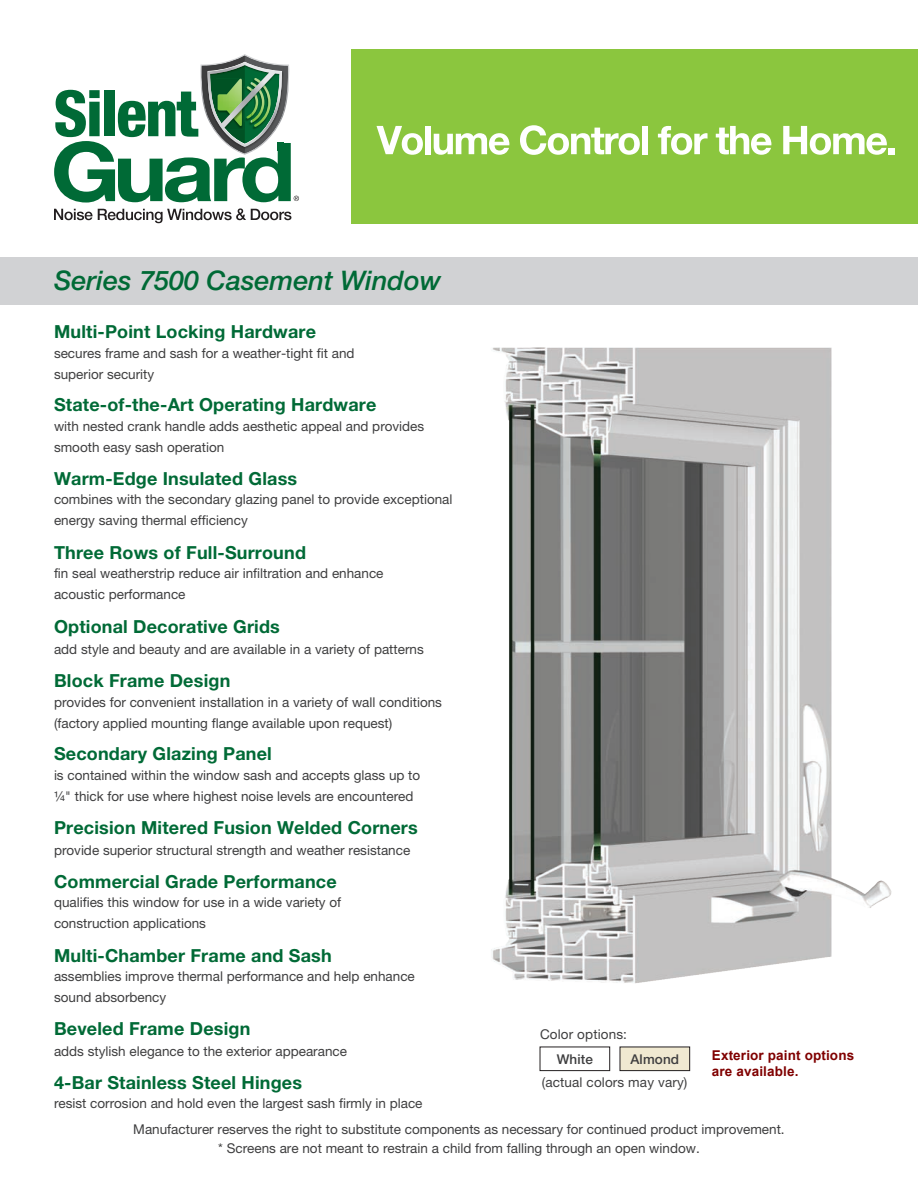
<style>
.page{position:relative;width:918px;height:1188px;background:#fff}
.page>*{position:absolute;margin:0;border:0;box-sizing:border-box;transform-origin:0 0}
.t1{font:italic 500 27px "Helvetica Neue";color:#006a36}
.t2{font:700 18px "Helvetica Neue";letter-spacing:.01em;color:#006a36}
.t3{font:13.5px/21px "Helvetica Neue";color:#3e3e3f}
.t4{font:700 13.5px/16.2px "Arial";letter-spacing:.01em;color:#800000}
.t5{font:500 13.5px "Helvetica Neue";letter-spacing:.01em;color:#3e3e3f}
</style>
<div class="page">
<div style="left:0;top:257px;width:918px;height:47px;background:#d1d2d4"></div>
<div style="left:540px;top:1047px;width:70px;height:24px;border:1px solid #231f20"></div>
<div style="left:620px;top:1047px;width:70px;height:24px;background:#f0e9d1"></div>
<div style="left:620px;top:1047px;width:70px;height:24px;border:1px solid #231f20"></div>
<svg style="left:54px;top:54px;width:245px;height:169px"></svg>
<img style="left:491px;top:347px;width:401px;height:637px">
<div style="left:351px;top:50px;width:567px;height:174px;background:#8bc63e"></div>
<svg style="left:377px;top:126px;width:46px;height:29px"></svg>
<div style="left:425px;top:126px;width:6px;height:28px;background:#fff"></div>
<svg style="left:434px;top:133px;width:76px;height:22px"></svg>
<svg style="left:520px;top:125px;width:120px;height:30px"></svg>
<div style="left:642px;top:126px;width:6px;height:28px;background:#fff"></div>
<svg style="left:658px;top:126px;width:50px;height:29px"></svg>
<svg style="left:716px;top:126px;width:56px;height:29px"></svg>
<svg style="left:783px;top:126px;width:112px;height:29px"></svg>
<p class="t1" style="left:54px;top:265px;width:389px">Series 7500 Casement Window</p>
<p class="t2" style="left:54px;top:321px;width:264px">Multi-Point Locking Hardware</p>
<p class="t3" style="left:54px;top:342px;width:302px">secures frame and sash for a weather-tight fit and superior security</p>
<p class="t2" style="left:54px;top:394px;width:324px">State-of-the-Art Operating Hardware</p>
<p class="t3" style="left:54px;top:415px;width:372px">with nested crank handle adds aesthetic appeal and provides smooth easy sash operation</p>
<p class="t2" style="left:54px;top:467px;width:245px">Warm-Edge Insulated Glass</p>
<p class="t3" style="left:54px;top:489px;width:400px">combines with the secondary glazing panel to provide exceptional energy saving thermal efficiency</p>
<p class="t2" style="left:54px;top:541px;width:254px">Three Rows of Full-Surround</p>
<p class="t3" style="left:54px;top:563px;width:331px">fin seal weatherstrip reduce air infiltration and enhance acoustic performance</p>
<p class="t2" style="left:54px;top:615px;width:227px">Optional Decorative Grids</p>
<p class="t3" style="left:54px;top:638px;width:371px">add style and beauty and are available in a variety of patterns</p>
<p class="t2" style="left:54px;top:670px;width:178px">Block Frame Design</p>
<p class="t3" style="left:54px;top:691px;width:390px">provides for convenient installation in a variety of wall conditions (factory applied mounting flange available upon request)</p>
<p class="t2" style="left:54px;top:743px;width:219px">Secondary Glazing Panel</p>
<p class="t3" style="left:54px;top:764px;width:368px">is contained within the window sash and accepts glass up to ¼" thick for use where highest noise levels are encountered</p>
<p class="t2" style="left:54px;top:816px;width:365px">Precision Mitered Fusion Welded Corners</p>
<p class="t3" style="left:54px;top:839px;width:358px">provide superior structural strength and weather resistance</p>
<p class="t2" style="left:54px;top:870px;width:284px">Commercial Grade Performance</p>
<p class="t3" style="left:54px;top:892px;width:289px">qualifies this window for use in a wide variety of construction applications</p>
<p class="t2" style="left:54px;top:944px;width:279px">Multi-Chamber Frame and Sash</p>
<p class="t3" style="left:54px;top:966px;width:362px">assemblies improve thermal performance and help enhance sound absorbency</p>
<p class="t2" style="left:54px;top:1017px;width:198px">Beveled Frame Design</p>
<p class="t3" style="left:54px;top:1041px;width:295px">adds stylish elegance to the exterior appearance</p>
<p class="t2" style="left:54px;top:1071px;width:250px">4-Bar Stainless Steel Hinges</p>
<p class="t3" style="left:54px;top:1093px;width:370px">resist corrosion and hold even the largest sash firmly in place</p>
<p class="t3" style="left:540px;top:1024px;width:89px">Color options:</p>
<p class="t3" style="left:542px;top:1072px;width:147px">(actual colors may vary)</p>
<p class="t5" style="left:557px;top:1051px;width:38px">White</p>
<p class="t5" style="left:630px;top:1051px;width:50px">Almond</p>
<p class="t4" style="left:712px;top:1047px;width:144px">Exterior paint options are available.</p>
<p class="t3" style="left:133px;top:1119px;width:653px">Manufacturer reserves the right to substitute components as necessary for continued product improvement.</p>
<p class="t3" style="left:218px;top:1138px;width:483px">* Screens are not meant to restrain a child from falling through an open window.</p>
</div>
